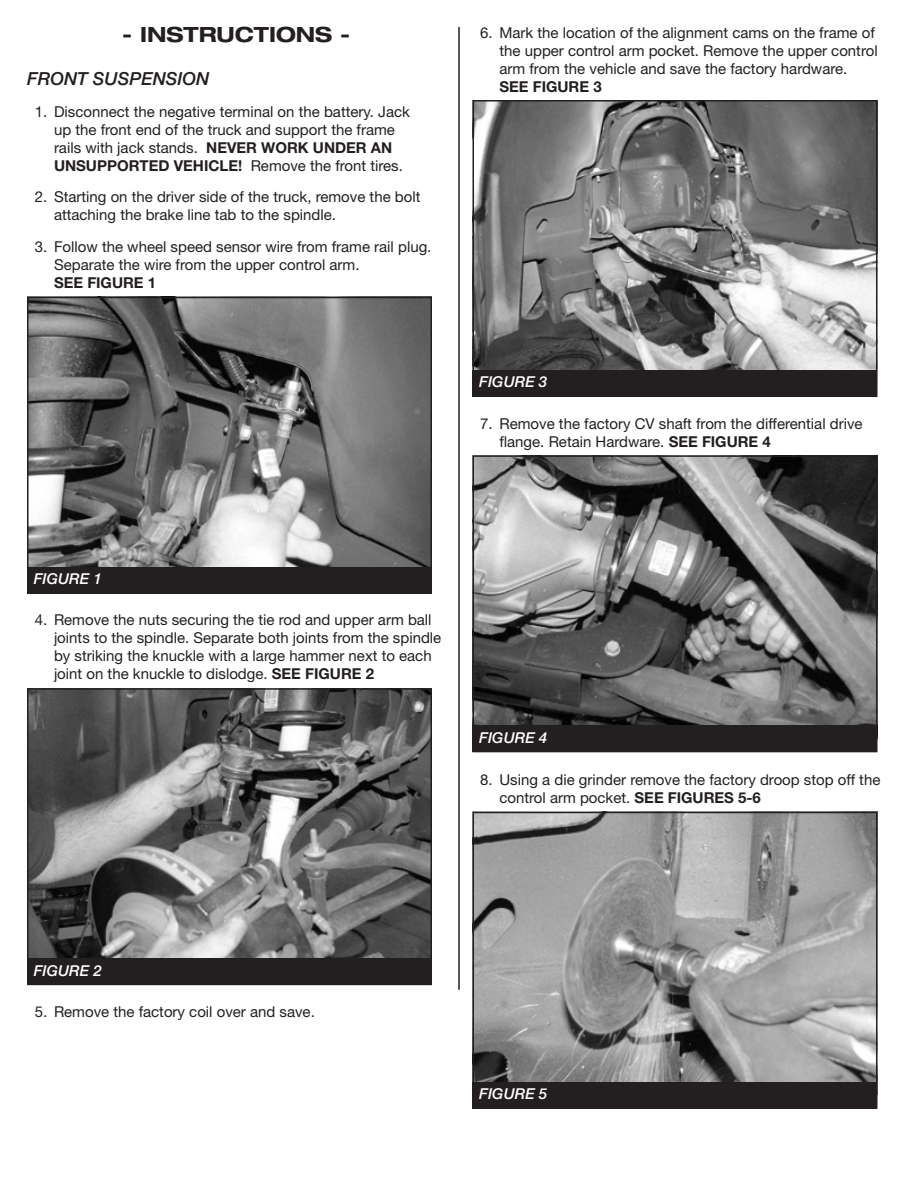
<style>
.page{position:relative;width:918px;height:1188px;background:#fff}
.page>*{position:absolute;margin:0;border:0;box-sizing:border-box;transform-origin:0 0}
.t1{font:700 expanded 21px "Helvetica Neue LT Std";color:#231f20}
.Instruction_-_Header{font:italic 500 18px "Helvetica Neue LT Std";color:#231f20}
.t2{font:15px/18px "Helvetica Neue LT Std";color:#231f20}
.t3{font:italic 500 15px "Helvetica Neue LT Std";color:#fff}
.s1{font-weight:700}
</style>
<div class="page">
<hr style="left:458px;top:27px;width:2px;height:963px;background:#231f20">
<img style="left:30px;top:300px;width:399px;height:267px">
<div style="left:27px;top:297px;width:405px;height:297px;border:2px solid #231f20"></div>
<div style="left:27px;top:567px;width:405px;height:27px;background:#231f20"></div>
<img style="left:30px;top:691px;width:399px;height:267px">
<div style="left:27px;top:688px;width:405px;height:297px;border:2px solid #231f20"></div>
<div style="left:27px;top:958px;width:405px;height:27px;background:#231f20"></div>
<img style="left:475px;top:103px;width:400px;height:267px">
<div style="left:472px;top:100px;width:406px;height:297px;border:2px solid #231f20"></div>
<div style="left:472px;top:370px;width:406px;height:27px;background:#231f20"></div>
<img style="left:475px;top:458px;width:400px;height:267px">
<div style="left:472px;top:455px;width:406px;height:297px;border:2px solid #231f20"></div>
<div style="left:472px;top:725px;width:406px;height:27px;background:#231f20"></div>
<img style="left:475px;top:815px;width:400px;height:267px">
<div style="left:472px;top:812px;width:406px;height:297px;border:2px solid #231f20"></div>
<div style="left:472px;top:1082px;width:406px;height:27px;background:#231f20"></div>
<p class="t1" style="left:122px;top:21px;width:230px">- INSTRUCTIONS -</p>
<p class="Instruction_-_Header" style="left:27px;top:68px;width:184px">FRONT SUSPENSION</p>
<p class="t2" style="left:54px;top:102px;width:357px;text-indent:-19px">1. Disconnect the negative terminal on the battery. Jack up the front end of the truck and support the frame rails with jack stands. <span class="s1">NEVER WORK UNDER AN UNSUPPORTED VEHICLE!</span> Remove the front tires.</p>
<p class="t2" style="left:54px;top:188px;width:368px;text-indent:-19px">2. Starting on the driver side of the truck, remove the bolt attaching the brake line tab to the spindle.</p>
<p class="t2" style="left:54px;top:237px;width:379px;text-indent:-19px">3. Follow the wheel speed sensor wire from frame rail plug.<br>Separate the wire from the upper control arm.<br><span class="s1">SEE FIGURE 1</span></p>
<p class="t2" style="left:500px;top:23px;width:380px;text-indent:-19px">6. Mark the location of the alignment cams on the frame of the upper control arm pocket. Remove the upper control arm from the vehicle and save the factory hardware.<br><span class="s1">SEE FIGURE 3</span></p>
<p class="t3" style="left:479px;top:373px;width:70px">FIGURE 3</p>
<p class="t2" style="left:500px;top:415px;width:365px;text-indent:-19px">7. Remove the factory CV shaft from the differential drive flange. Retain Hardware. <span class="s1">SEE FIGURE 4</span></p>
<p class="t3" style="left:34px;top:570px;width:70px">FIGURE 1</p>
<p class="t2" style="left:54px;top:611px;width:389px;text-indent:-19px">4. Remove the nuts securing the tie rod and upper arm ball joints to the spindle. Separate both joints from the spindle by striking the knuckle with a large hammer next to each joint on the knuckle to dislodge. <span class="s1">SEE FIGURE 2</span></p>
<p class="t3" style="left:479px;top:729px;width:70px">FIGURE 4</p>
<p class="t2" style="left:500px;top:770px;width:382px;text-indent:-19px">8. Using a die grinder remove the factory droop stop off the control arm pocket. <span class="s1">SEE FIGURES 5-6</span></p>
<p class="t3" style="left:34px;top:961px;width:70px">FIGURE 2</p>
<p class="t2" style="left:35px;top:1002px;width:282px">5. Remove the factory coil over and save.</p>
<p class="t3" style="left:479px;top:1085px;width:70px">FIGURE 5</p>
</div>
